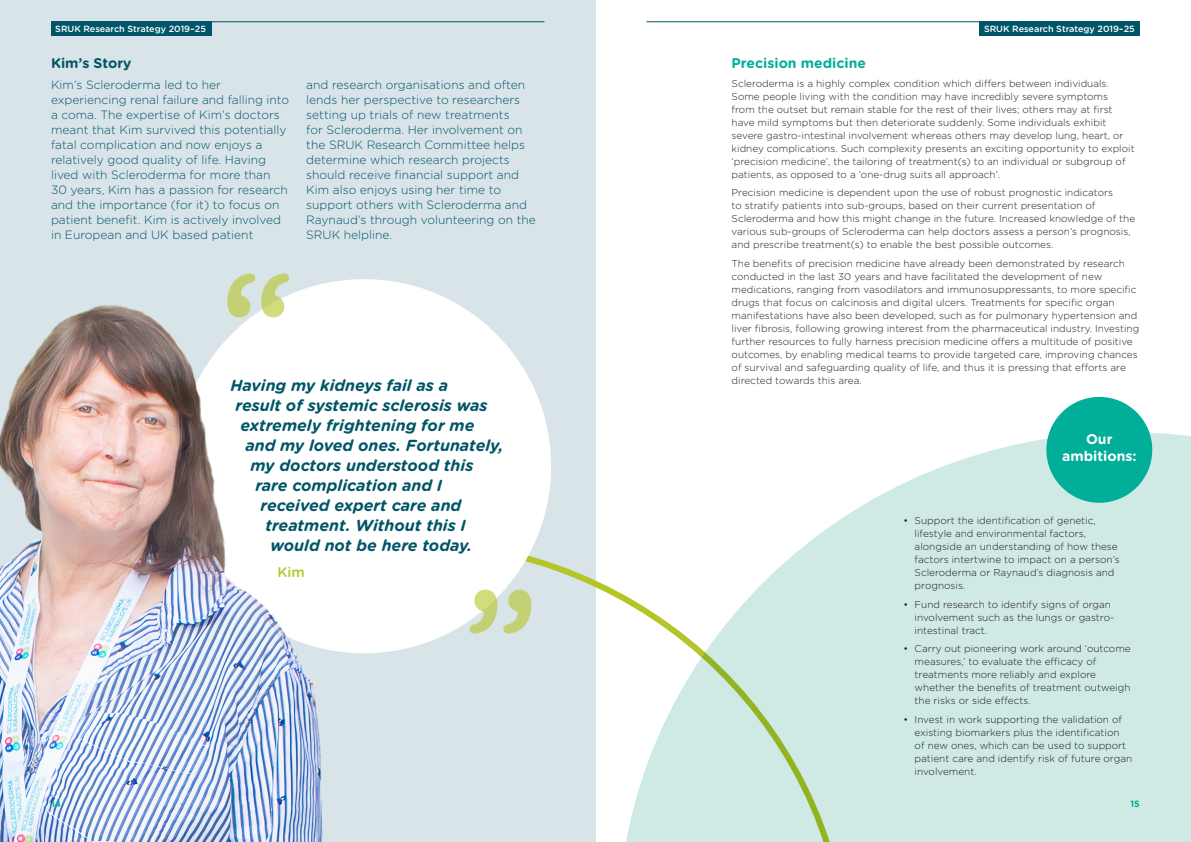
<style>
.page{position:relative;width:1191px;height:842px;background:#fff}
.page>*{position:absolute;margin:0;border:0;box-sizing:border-box;transform-origin:0 0}
.Body_10_13{font:italic 700 16px "Gotham Rounded";color:#005568}
.Subhead_body_14_17{font:700 14px "Gotham Rounded";color:#00ae9a}
.Subhead_body_14_17-2{font:700 14px/17px "Gotham Rounded";color:#fff;text-align:center}
.Subhead_body_14_17-3{font:700 14px "Gotham Rounded";color:#005568}
.Body_10_13-2{font:500 14px "Gotham Rounded";color:#b5c527}
.Case_study_white{font:300 12px/15px "Gotham Rounded";color:#005568}
.Body_10_13-3{font:300 10px/13px "Gotham Rounded";color:#231f20}
.t1{font:500 9px "Gotham Rounded";color:#fff}
.t2{font:700 9px "Gotham Rounded";color:#00ae9a}
</style>
<div class="page">
<div style="left:0;top:0;width:595px;height:842px;background:#d9e4e9"></div>
<svg style="left:345px;top:539px;width:273px;height:303px"></svg>
<svg style="left:618px;top:432px;width:573px;height:410px;fill:#cfeae5"></svg>
<div style="left:177px;top:279px;width:374px;height:374px;background:#fff;border-radius:50%"></div>
<img style="left:0;top:289px;width:340px;height:553px">
<svg style="left:227px;top:274px;width:62px;height:43px"></svg>
<svg style="left:469px;top:590px;width:62px;height:43px"></svg>
<div style="left:1046px;top:397px;width:106px;height:106px;background:#00ae9a;border-radius:50%"></div>
<hr style="left:646px;top:21px;width:489px;height:1px;background:#005568">
<hr style="left:51px;top:21px;width:493px;height:1px;background:#005568">
<div style="left:979px;top:21px;width:161px;height:15px;background:#005568"></div>
<div style="left:51px;top:21px;width:160px;height:15px;background:#005568"></div>
<p class="t1" style="left:55px;top:22px;width:152px">SRUK Research Strategy 2019–25</p>
<p class="t1" style="left:984px;top:22px;width:152px">SRUK Research Strategy 2019–25</p>
<p class="Subhead_body_14_17-3" style="left:51px;top:53px;width:82px">Kim’s Story</p>
<p class="Case_study_white" style="left:51px;top:76px;width:240px">Kim’s Scleroderma led to her experiencing renal failure and falling into a coma. The expertise of Kim’s doctors meant that Kim survived this potentially fatal complication and now enjoys a relatively good quality of life. Having lived with Scleroderma for more than 30 years, Kim has a passion for research and the importance (for it) to focus on patient benefit. Kim is actively involved in European and UK based patient</p>
<p class="Case_study_white" style="left:306px;top:76px;width:231px">and research organisations and often lends her perspective to researchers setting up trials of new treatments<br>for Scleroderma. Her involvement on the SRUK Research Committee helps determine which research projects should receive financial support and Kim also enjoys using her time to support others with Scleroderma and Raynaud’s through volunteering on the SRUK helpline.</p>
<p class="Body_10_13" style="left:230px;top:374px;width:219px">Having my kidneys fail as a</p>
<p class="Body_10_13" style="left:235px;top:394px;width:254px">result of systemic sclerosis was</p>
<p class="Body_10_13" style="left:240px;top:414px;width:236px">extremely frightening for me</p>
<p class="Body_10_13" style="left:245px;top:434px;width:260px">and my loved ones. Fortunately,</p>
<p class="Body_10_13" style="left:250px;top:454px;width:224px">my doctors understood this</p>
<p class="Body_10_13" style="left:255px;top:474px;width:188px">rare complication and I</p>
<p class="Body_10_13" style="left:260px;top:494px;width:202px">received expert care and</p>
<p class="Body_10_13" style="left:265px;top:514px;width:202px">treatment. Without this I</p>
<p class="Body_10_13" style="left:270px;top:534px;width:203px">would not be here today.</p>
<p class="Body_10_13-2" style="left:277px;top:562px;width:29px">Kim</p>
<p class="Subhead_body_14_17" style="left:731px;top:53px;width:136px">Precision medicine</p>
<p class="Body_10_13-3" style="left:731px;top:76px;width:404px">Scleroderma is a highly complex condition which differs between individuals.<br>Some people living with the condition may have incredibly severe symptoms<br>from the outset but remain stable for the rest of their lives; others may at first have mild symptoms but then deteriorate suddenly. Some individuals exhibit severe gastro-intestinal involvement whereas others may develop lung, heart, or kidney complications. Such complexity presents an exciting opportunity to exploit ‘precision medicine’, the tailoring of treatment(s) to an individual or subgroup of patients, as opposed to a ‘one-drug suits all approach’.</p>
<p class="Body_10_13-3" style="left:731px;top:186px;width:405px">Precision medicine is dependent upon the use of robust prognostic indicators<br>to stratify patients into sub-groups, based on their current presentation of Scleroderma and how this might change in the future. Increased knowledge of the various sub-groups of Scleroderma can help doctors assess a person’s prognosis, and prescribe treatment(s) to enable the best possible outcomes.</p>
<p class="Body_10_13-3" style="left:731px;top:256px;width:409px">The benefits of precision medicine have already been demonstrated by research conducted in the last 30 years and have facilitated the development of new medications, ranging from vasodilators and immunosuppressants, to more specific drugs that focus on calcinosis and digital ulcers. Treatments for specific organ manifestations have also been developed, such as for pulmonary hypertension and liver fibrosis, following growing interest from the pharmaceutical industry. Investing further resources to fully harness precision medicine offers a multitude of positive outcomes, by enabling medical teams to provide targeted care, improving chances of survival and safeguarding quality of life, and thus it is pressing that efforts are directed towards this area.</p>
<p class="Subhead_body_14_17-2" style="left:1062px;top:430px;width:76px">Our ambitions:</p>
<p class="Body_10_13-3" style="left:914px;top:513px;width:206px;text-indent:-11px">• Support the identification of genetic, lifestyle and environmental factors, alongside an understanding of how these factors intertwine to impact on a person’s Scleroderma or Raynaud’s diagnosis and prognosis.</p>
<p class="Body_10_13-3" style="left:914px;top:597px;width:201px;text-indent:-11px">• Fund research to identify signs of organ involvement such as the lungs or gastro&shy;intestinal tract.</p>
<p class="Body_10_13-3" style="left:914px;top:642px;width:217px;text-indent:-11px">• Carry out pioneering work around ‘outcome measures,’ to evaluate the efficacy of treatments more reliably and explore whether the benefits of treatment outweigh the risks or side effects.</p>
<p class="Body_10_13-3" style="left:914px;top:712px;width:219px;text-indent:-11px">• Invest in work supporting the validation of existing biomarkers plus the identification of new ones, which can be used to support patient care and identify risk of future organ involvement.</p>
<p class="t2" style="left:51px;top:797px;width:11px">14</p>
<p class="t2" style="left:1130px;top:797px;width:11px">15</p>
</div>
